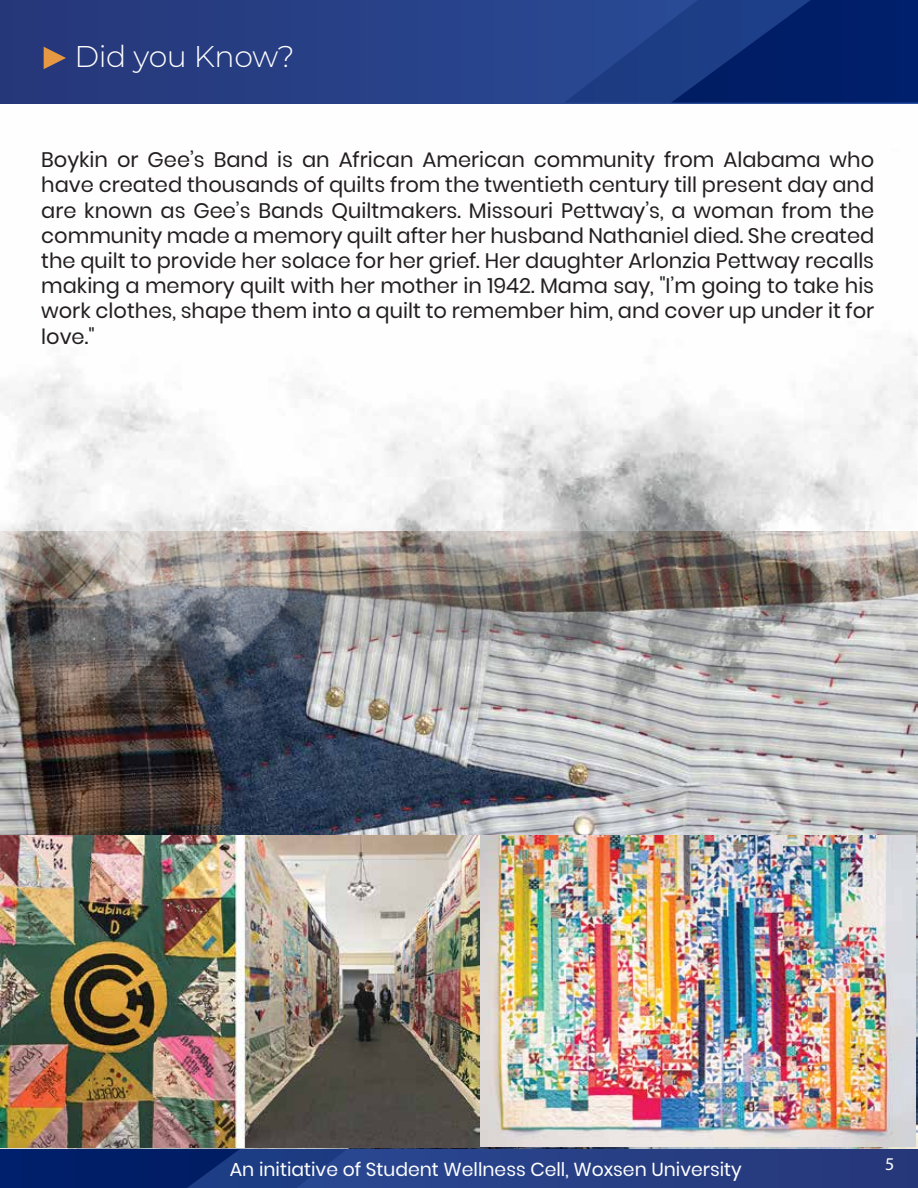
<style>
.page{position:relative;width:918px;height:1188px;background:#fff}
.page>*{position:absolute;margin:0;border:0;box-sizing:border-box;transform-origin:0 0}
.t1{font:300 30px "Montserrat";letter-spacing:-.015em;color:#fff}
.t2{font:21px/25.2px "Poppins";color:#231f20;text-align:justify}
.t3{font:18.75px "Poppins";color:#fff}
.t4{font:18px "Myriad Pro";color:#fff}
</style>
<div class="page">
<div style="left:0;top:1143px;width:918px;height:45px;background:#273e84"></div>
<svg style="left:0;top:1144px;width:354px;height:44px"></svg>
<img style="left:1px;top:103px;width:916px;height:1075px">
<img style="left:479px;top:835px;width:437px;height:311px">
<img style="left:1px;top:835px;width:478px;height:313px">
<div style="left:0;top:0;width:918px;height:103px;background:#273e84"></div>
<svg style="left:564px;top:0;width:354px;height:103px"></svg>
<svg style="left:44px;top:47px;width:22px;height:22px"></svg>
<h1 class="t1" style="left:74px;top:36px;width:222px">Did you Know?</h1>
<p class="t2" style="left:41px;top:147px;width:835px">Boykin or Gee’s Band is an African American community from Alabama who have created thousands of quilts from the twentieth century till present day and are known as Gee’s Bands Quiltmakers. Missouri Pettway’s, a woman from the community made a memory quilt after her husband Nathaniel died. She created the quilt to provide her solace for her grief. Her daughter Arlonzia Pettway recalls making a memory quilt with her mother in 1942. Mama say, "I’m going to take his work clothes, shape them into a quilt to remember him, and cover up under it for love."</p>
<p class="t3" style="left:230px;top:1158px;width:514px">An initiative of Student Wellness Cell, Woxsen University</p>
<p class="t4" style="left:885px;top:1153px;width:11px">5</p>
</div>
